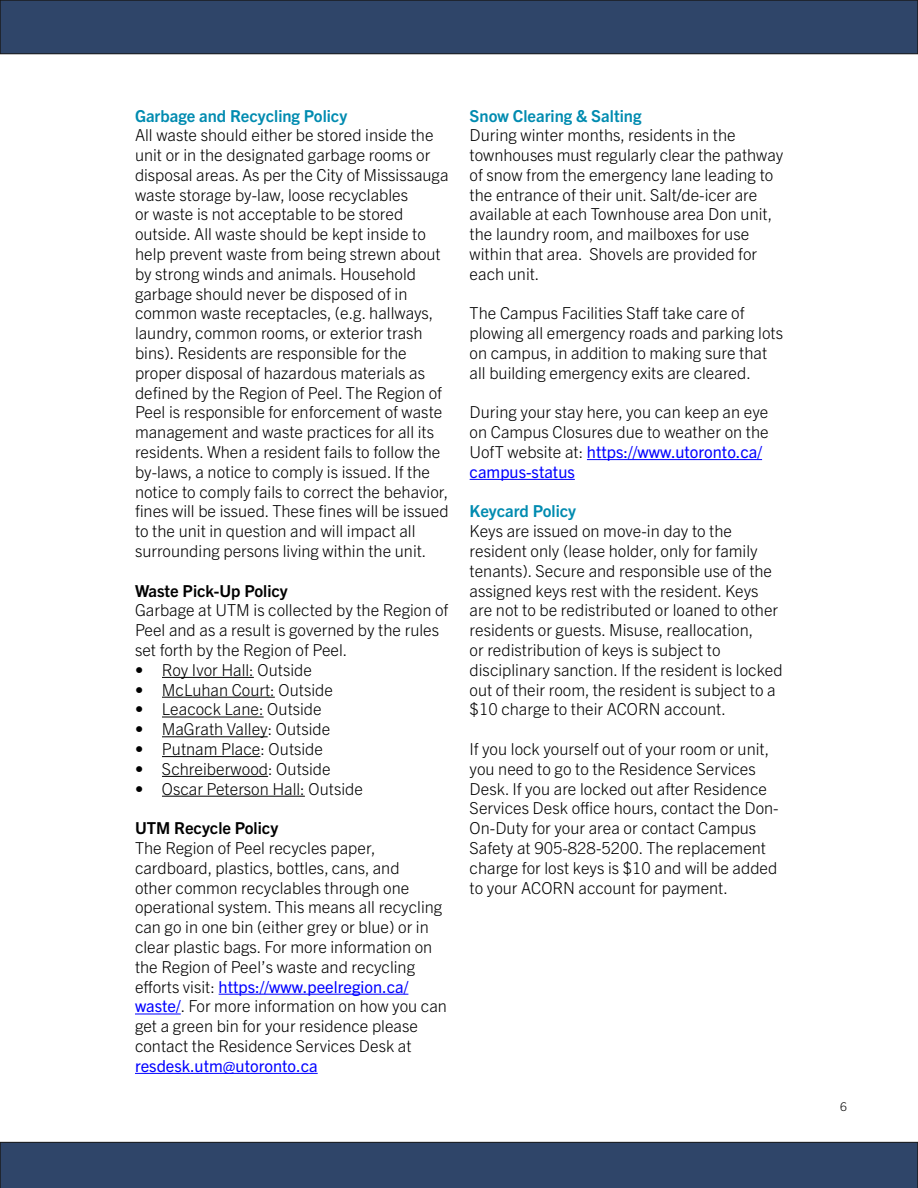
<style>
.page{position:relative;width:918px;height:1188px;background:#fff}
.page>*{position:absolute;margin:0;border:0;box-sizing:border-box;transform-origin:0 0}
.t1{font:300 16.5px/19.8px "Trade Gothic Next LT Pro";color:#000}
.t2{font:700 16.5px "Trade Gothic Next LT Pro";color:#008bb0}
.t3{font:700 16.5px "Trade Gothic Next LT Pro";color:#000}
.t4{font:16.5px "Trade Gothic Next LT Pro";color:#00f}
.t5{font:300 12px "Trade Gothic Next LT Pro";color:#000}
.s1{font-weight:400;color:#00f}
</style>
<div class="page">
<hr style="left:162px;top:677px;width:92px;height:1px;background:#000">
<hr style="left:162px;top:697px;width:113px;height:1px;background:#000">
<hr style="left:162px;top:717px;width:102px;height:1px;background:#000">
<hr style="left:162px;top:736px;width:106px;height:1px;background:#000">
<hr style="left:162px;top:756px;width:98px;height:1px;background:#000">
<hr style="left:162px;top:776px;width:106px;height:1px;background:#000">
<hr style="left:162px;top:796px;width:143px;height:1px;background:#000">
<hr style="left:219px;top:994px;width:189px;height:1px;background:#00f">
<hr style="left:135px;top:1014px;width:46px;height:1px;background:#00f">
<hr style="left:135px;top:1073px;width:183px;height:1px;background:#00f">
<hr style="left:587px;top:459px;width:175px;height:1px;background:#00f">
<hr style="left:470px;top:479px;width:105px;height:1px;background:#00f">
<div style="left:0;top:0;width:918px;height:54px;background:#2f4569"></div>
<div style="left:0;top:0;width:918px;height:54px;border:1px solid #000"></div>
<div style="left:0;top:1142px;width:918px;height:46px;background:#2f4569"></div>
<p class="t2" style="left:135px;top:105px;width:214px">Garbage and Recycling Policy</p>
<p class="t1" style="left:135px;top:124px;width:315px">All waste should either be stored inside the unit or in the designated garbage rooms or disposal areas. As per the City of Mississauga waste storage by-law, loose recyclables<br>or waste is not acceptable to be stored outside. All waste should be kept inside to help prevent waste from being strewn about by strong winds and animals. Household garbage should never be disposed of in common waste receptacles, (e.g. hallways, laundry, common rooms, or exterior trash bins). Residents are responsible for the proper disposal of hazardous materials as defined by the Region of Peel. The Region of Peel is responsible for enforcement of waste management and waste practices for all its residents. When a resident fails to follow the by-laws, a notice to comply is issued. If the notice to comply fails to correct the behavior, fines will be issued. These fines will be issued to the unit in question and will impact all surrounding persons living within the unit.</p>
<p class="t3" style="left:135px;top:579px;width:154px">Waste Pick-Up Policy</p>
<p class="t1" style="left:135px;top:599px;width:315px">Garbage at UTM is collected by the Region of<br>Peel and as a result is governed by the rules set forth by the Region of Peel.</p>
<p class="t1" style="left:135px;top:659px;width:178px">• Roy Ivor Hall: Outside</p>
<p class="t1" style="left:135px;top:679px;width:199px">• McLuhan Court: Outside</p>
<p class="t1" style="left:135px;top:698px;width:188px">• Leacock Lane: Outside</p>
<p class="t1" style="left:135px;top:718px;width:197px">• MaGrath Valley: Outside</p>
<p class="t1" style="left:135px;top:738px;width:190px">• Putnam Place: Outside</p>
<p class="t1" style="left:135px;top:758px;width:197px">• Schreiberwood: Outside</p>
<p class="t1" style="left:135px;top:778px;width:229px">• Oscar Peterson Hall: Outside</p>
<p class="t3" style="left:135px;top:817px;width:145px">UTM Recycle Policy</p>
<p class="t1" style="left:135px;top:837px;width:313px">The Region of Peel recycles paper, cardboard, plastics, bottles, cans, and<br>other common recyclables through one operational system. This means all recycling can go in one bin (either grey or blue) or in clear plastic bags. For more information on the Region of Peel’s waste and recycling efforts visit: <span class="s1">https://www.peelregion.ca/ waste/</span>. For more information on how you can get a green bin for your residence please contact the Residence Services Desk at</p>
<p class="t4" style="left:135px;top:1054px;width:184px">resdesk.utm@utoronto.ca</p>
<p class="t2" style="left:470px;top:105px;width:173px">Snow Clearing &amp; Salting</p>
<p class="t1" style="left:470px;top:124px;width:315px">During winter months, residents in the townhouses must regularly clear the pathway of snow from the emergency lane leading to the entrance of their unit. Salt/de-icer are available at each Townhouse area Don unit, the laundry room, and mailboxes for use within that area. Shovels are provided for each unit.</p>
<p class="t1" style="left:470px;top:302px;width:315px">The Campus Facilities Staff take care of plowing all emergency roads and parking lots on campus, in addition to making sure that all building emergency exits are cleared.</p>
<p class="t1" style="left:470px;top:401px;width:301px">During your stay here, you can keep an eye on Campus Closures due to weather on the UofT website at: <span class="s1">https://www.utoronto.ca/ campus-status</span></p>
<p class="t2" style="left:470px;top:500px;width:108px">Keycard Policy</p>
<p class="t1" style="left:470px;top:520px;width:314px">Keys are issued on move-in day to the resident only (lease holder, only for family tenants). Secure and responsible use of the assigned keys rest with the resident. Keys are not to be redistributed or loaned to other residents or guests. Misuse, reallocation,<br>or redistribution of keys is subject to disciplinary sanction. If the resident is locked out of their room, the resident is subject to a $10 charge to their ACORN account.</p>
<p class="t1" style="left:470px;top:738px;width:311px">If you lock yourself out of your room or unit, you need to go to the Residence Services Desk. If you are locked out after Residence Services Desk office hours, contact the Don-On-Duty for your area or contact Campus Safety at 905-828-5200. The replacement charge for lost keys is $10 and will be added to your ACORN account for payment.</p>
<p class="t5" style="left:840px;top:1098px;width:8px">6</p>
</div>
